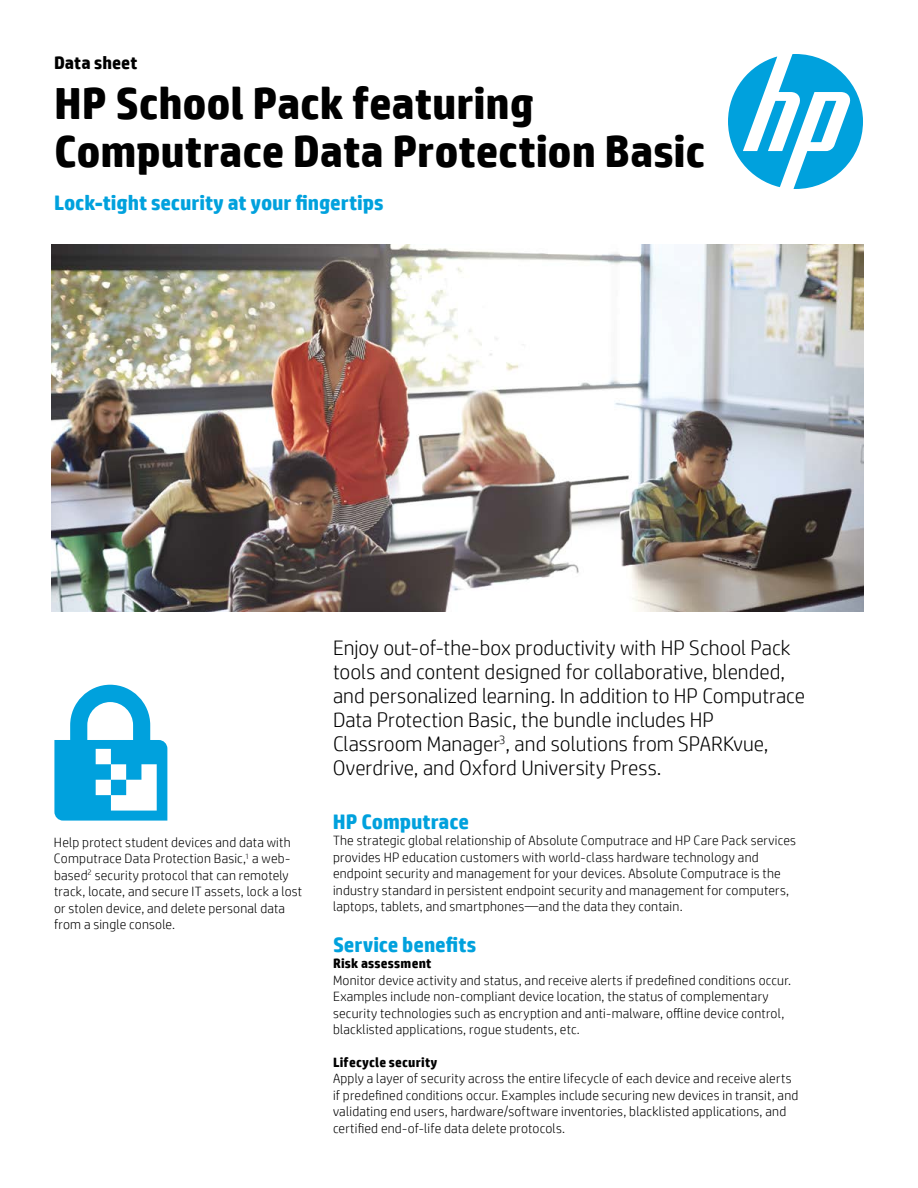
<style>
.page{position:relative;width:918px;height:1188px;background:#fff}
.page>*{position:absolute;margin:0;border:0;box-sizing:border-box;transform-origin:0 0}
.t1{font:700 45px/48px "HP Simplified";letter-spacing:-.005em;color:#000}
.t2{font:300 21px/24px "HP Simplified";color:#000}
.t3{font:700 21px "HP Simplified";letter-spacing:-.005em;color:#00a1dd}
.t4{font:700 18px "HP Simplified";color:#000}
.t5{font:300 13.5px/16.5px "HP Simplified";letter-spacing:.015em;color:#000}
.t6{font:700 13.5px "HP Simplified";letter-spacing:.015em;color:#000}
</style>
<div class="page">
<svg style="left:728px;top:54px;width:135px;height:135px"></svg>
<img style="left:52px;top:245px;width:812px;height:366px">
<svg style="left:54px;top:685px;width:113px;height:136px"></svg>
<h3 class="t4" style="left:54px;top:52px;width:85px">Data sheet</h3>
<h1 class="t1" style="left:54px;top:79px;width:653px">HP School Pack featuring<br>Computrace Data Protection Basic</h1>
<h2 class="t3" style="left:54px;top:191px;width:331px">Lock-tight security at your fingertips</h2>
<p class="t5" style="left:54px;top:833px;width:250px">Help protect student devices and data with Computrace Data Protection Basic,<sup>1</sup> a web&shy;based<sup>2</sup> security protocol that can remotely track, locate, and secure IT assets, lock a lost or stolen device, and delete personal data from a single console.</p>
<p class="t2" style="left:333px;top:635px;width:474px">Enjoy out-of-the-box productivity with HP School Pack tools and content designed for collaborative, blended, and personalized learning. In addition to HP Computrace Data Protection Basic, the bundle includes HP Classroom Manager<sup>3</sup>, and solutions from SPARKvue, Overdrive, and Oxford University Press.</p>
<h2 class="t3" style="left:333px;top:809px;width:137px">HP Computrace</h2>
<p class="t5" style="left:333px;top:832px;width:465px">The strategic global relationship of Absolute Computrace and HP Care Pack services provides HP education customers with world-class hardware technology and endpoint security and management for your devices. Absolute Computrace is the industry standard in persistent endpoint security and management for computers, laptops, tablets, and smartphones—and the data they contain.</p>
<h2 class="t3" style="left:333px;top:932px;width:145px">Service benefits</h2>
<p class="t6" style="left:333px;top:955px;width:100px">Risk assessment</p>
<p class="t5" style="left:333px;top:971px;width:460px">Monitor device activity and status, and receive alerts if predefined conditions occur.<br>Examples include non-compliant device location, the status of complementary security technologies such as encryption and anti-malware, offline device control, blacklisted applications, rogue students, etc.</p>
<p class="t6" style="left:333px;top:1054px;width:106px">Lifecycle security</p>
<p class="t5" style="left:333px;top:1070px;width:467px">Apply a layer of security across the entire lifecycle of each device and receive alerts if predefined conditions occur. Examples include securing new devices in transit, and validating end users, hardware/software inventories, blacklisted applications, and certified end-of-life data delete protocols.</p>
</div>
